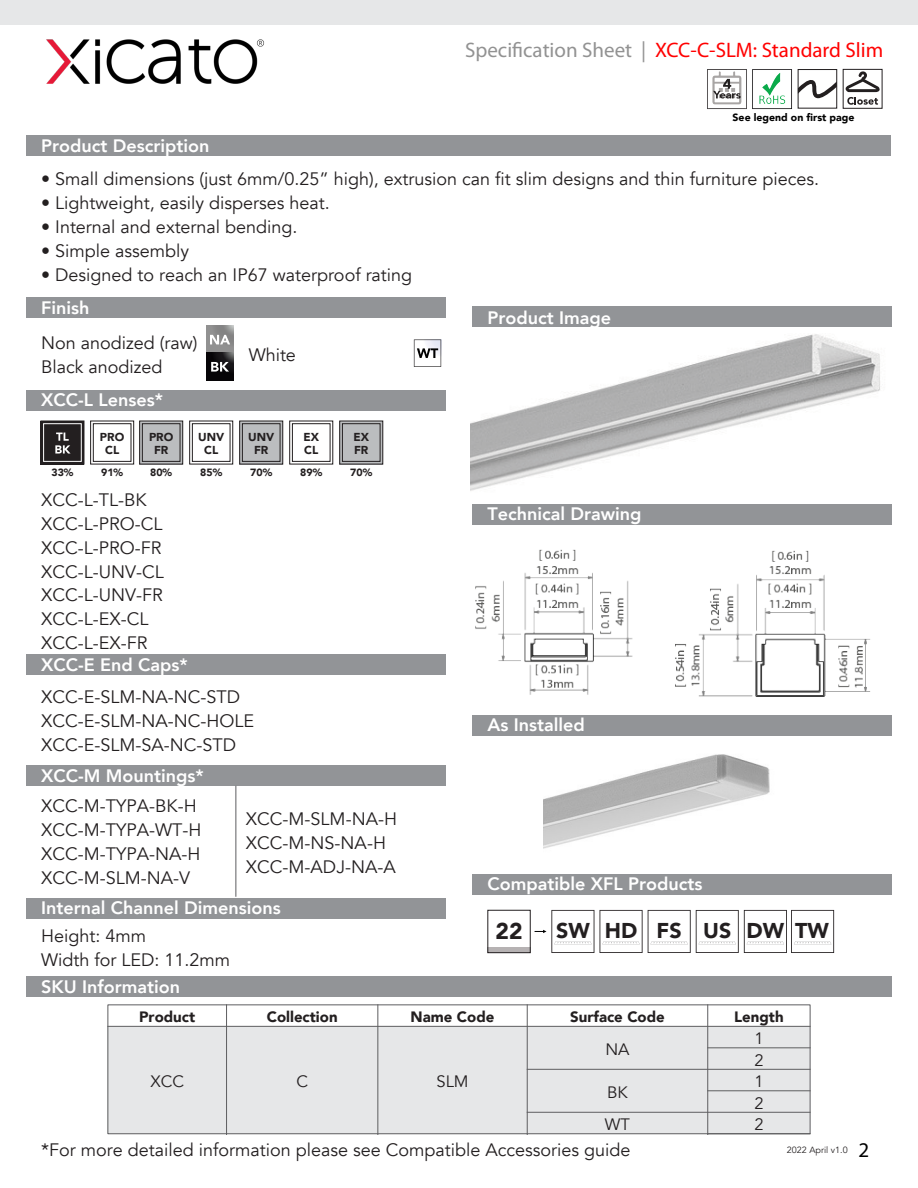
<style>
.page{position:relative;width:918px;height:1188px;background:#fff}
.page>*{position:absolute;margin:0;border:0;box-sizing:border-box;transform-origin:0 0}
.t1{font:900 22.8px "Avenir";color:#231f20}
.t2{font:900 21.45px "Avenir";color:#231f20}
.t3{font:21px "Myriad Pro";color:#f00}
.t4{font:21px "Myriad Pro";color:#000}
.t5{font:18px/24px "Avenir";color:#231f20}
.t6{font:800 18px "Avenir";color:#fff}
.t7{font:16.5px/21.5px "Avenir";color:#231f20;text-align:justify}
.t8{font:900 15px "Avenir";color:#231f20}
.t9{font:900 11.55px/12.8px "Avenir";color:#231f20;text-align:center}
.t10{font:900 10.5px "Avenir";color:#231f20}
.t11{font:900 10.5px "Avenir";color:#000}
.t12{font:9px "Avenir";color:#231f20}
.s1{color:#929292}
</style>
<div class="page">
<img style="left:471px;top:334px;width:409px;height:146px">
<div style="left:472px;top:306px;width:420px;height:21px;background:#929497"></div>
<div style="left:26px;top:135px;width:865px;height:21px;background:#929497"></div>
<div style="left:843px;top:69px;width:39px;height:40px;border:1px solid #231f20"></div>
<svg style="left:846px;top:71px;width:34px;height:34px"></svg>
<img style="left:707px;top:69px;width:85px;height:41px">
<div style="left:798px;top:69px;width:39px;height:39px;border:1px solid #231f20"></div>
<svg style="left:798px;top:79px;width:39px;height:19px"></svg>
<div style="left:26px;top:297px;width:420px;height:21px;background:#929497"></div>
<img style="left:206px;top:326px;width:28px;height:55px">
<svg style="left:210px;top:335px;width:20px;height:9px"></svg>
<svg style="left:211px;top:362px;width:18px;height:10px"></svg>
<svg style="left:414px;top:340px;width:27px;height:27px"></svg>
<img style="left:544px;top:824px;width:274px;height:88px">
<img style="left:470px;top:480px;width:130px;height:344px">
<img style="left:600px;top:550px;width:271px;height:274px">
<div style="left:472px;top:504px;width:420px;height:21px;background:#929497"></div>
<div style="left:472px;top:715px;width:420px;height:21px;background:#929497"></div>
<div style="left:26px;top:654px;width:420px;height:21px;background:#929497"></div>
<div style="left:26px;top:898px;width:420px;height:21px;background:#929497"></div>
<div style="left:472px;top:874px;width:420px;height:21px;background:#929497"></div>
<div style="left:26px;top:765px;width:420px;height:21px;background:#929497"></div>
<hr style="left:236px;top:786px;width:1px;height:110px;background:#5e5e60">
<div style="left:108px;top:1026px;width:702px;height:108px;background:#e6e7e8"></div>
<div style="left:108px;top:1004px;width:702px;height:130px;border:1px solid #5e5e60"></div>
<hr style="left:708px;top:1047px;width:102px;height:1px;background:#5e5e60">
<hr style="left:527px;top:1069px;width:283px;height:1px;background:#5e5e60">
<hr style="left:708px;top:1090px;width:102px;height:1px;background:#5e5e60">
<hr style="left:527px;top:1112px;width:283px;height:1px;background:#5e5e60">
<hr style="left:708px;top:1133px;width:102px;height:1px;background:#5e5e60">
<hr style="left:377px;top:1005px;width:1px;height:129px;background:#5e5e60">
<hr style="left:527px;top:1005px;width:1px;height:129px;background:#5e5e60">
<hr style="left:707px;top:1005px;width:1px;height:129px;background:#5e5e60">
<hr style="left:108px;top:1026px;width:702px;height:1px;background:#5e5e60">
<hr style="left:226px;top:1005px;width:1px;height:129px;background:#5e5e60">
<div style="left:26px;top:976px;width:866px;height:21px;background:#929497"></div>
<div style="left:488px;top:948px;width:43px;height:5px;background:#b6b2b3"></div>
<div style="left:488px;top:910px;width:42px;height:43px;border:1px solid #231f20"></div>
<svg style="left:535px;top:910px;width:59px;height:43px"></svg>
<svg style="left:600px;top:910px;width:234px;height:43px"></svg>
<img style="left:46px;top:39px;width:218px;height:45px">
<div style="left:0;top:0;width:918px;height:24px;background:#e6e7e8"></div>
<div style="left:26px;top:390px;width:420px;height:21px;background:#929497"></div>
<div style="left:90px;top:421px;width:44px;height:43px;border:1px solid #231f20"></div>
<div style="left:93px;top:423px;width:38px;height:39px;border:1px solid #231f20"></div>
<div style="left:140px;top:421px;width:43px;height:43px;background:#bbbdbf"></div>
<div style="left:139px;top:421px;width:44px;height:43px;border:1px solid #231f20"></div>
<div style="left:142px;top:423px;width:38px;height:39px;border:1px solid #231f20"></div>
<div style="left:240px;top:421px;width:43px;height:43px;background:#bbbdbf"></div>
<div style="left:242px;top:423px;width:38px;height:39px;border:1px solid #231f20"></div>
<div style="left:340px;top:421px;width:43px;height:43px;background:#bbbdbf"></div>
<div style="left:342px;top:423px;width:38px;height:39px;border:1px solid #231f20"></div>
<div style="left:189px;top:421px;width:44px;height:43px;border:1px solid #231f20"></div>
<div style="left:192px;top:423px;width:38px;height:39px;border:1px solid #231f20"></div>
<div style="left:292px;top:423px;width:38px;height:39px;border:1px solid #231f20"></div>
<div style="left:41px;top:421px;width:43px;height:43px;background:#231f20"></div>
<div style="left:43px;top:423px;width:39px;height:39px;border:1px solid #fff"></div>
<svg style="left:55px;top:433px;width:16px;height:21px"></svg>
<p class="t3" style="left:465px;top:37px;width:420px"><span class="s1">Specification Sheet |</span> XCC-C-SLM: Standard Slim</p>
<p class="t6" style="left:41px;top:132px;width:170px">Product Description</p>
<p class="t11" style="left:733px;top:108px;width:123px">See legend on first page</p>
<p class="t5" style="left:41px;top:168px;width:779px">• Small dimensions (just 6mm/0.25” high), extrusion can fit slim designs and thin furniture pieces.</p>
<p class="t5" style="left:41px;top:192px;width:290px">• Lightweight, easily disperses heat.</p>
<p class="t5" style="left:41px;top:215px;width:258px">• Internal and external bending.</p>
<p class="t5" style="left:41px;top:239px;width:150px">• Simple assembly</p>
<p class="t5" style="left:41px;top:263px;width:373px">• Designed to reach an IP67 waterproof rating</p>
<p class="t6" style="left:41px;top:294px;width:50px">Finish</p>
<p class="t5" style="left:41px;top:331px;width:158px">Non anodized (raw)<br>Black anodized</p>
<p class="t5" style="left:249px;top:343px;width:49px">White</p>
<p class="t6" style="left:41px;top:385px;width:123px">XCC-L Lenses*</p>
<p class="t9" style="left:100px;top:430px;width:26px">PRO<br>CL</p>
<p class="t9" style="left:149px;top:430px;width:26px">PRO<br>FR</p>
<p class="t9" style="left:248px;top:430px;width:28px">UNV<br>FR</p>
<p class="t9" style="left:353px;top:430px;width:17px;text-align:left">EX<br>FR</p>
<p class="t9" style="left:198px;top:430px;width:28px">UNV<br>CL</p>
<p class="t9" style="left:303px;top:430px;width:17px;text-align:left">EX<br>CL</p>
<p class="t10" style="left:51px;top:463px;width:23px">33%</p>
<p class="t10" style="left:101px;top:463px;width:23px">91%</p>
<p class="t10" style="left:150px;top:463px;width:23px">80%</p>
<p class="t10" style="left:200px;top:463px;width:23px">85%</p>
<p class="t10" style="left:250px;top:463px;width:23px">70%</p>
<p class="t10" style="left:300px;top:463px;width:23px">89%</p>
<p class="t10" style="left:350px;top:463px;width:23px">70%</p>
<p class="t5" style="left:41px;top:488px;width:124px">XCC-L-TL-BK<br>XCC-L-PRO-CL<br>XCC-L-PRO-FR<br>XCC-L-UNV-CL<br>XCC-L-UNV-FR<br>XCC-L-EX-CL<br>XCC-L-EX-FR</p>
<p class="t6" style="left:41px;top:651px;width:148px">XCC-E End Caps*</p>
<p class="t5" style="left:41px;top:685px;width:215px">XCC-E-SLM-NA-NC-STD<br>XCC-E-SLM-NA-NC-HOLE<br>XCC-E-SLM-SA-NC-STD</p>
<p class="t6" style="left:41px;top:762px;width:164px">XCC-M Mountings*</p>
<p class="t5" style="left:41px;top:794px;width:162px">XCC-M-TYPA-BK-H<br>XCC-M-TYPA-WT-H<br>XCC-M-TYPA-NA-H<br>XCC-M-SLM-NA-V</p>
<p class="t5" style="left:246px;top:807px;width:153px">XCC-M-SLM-NA-H<br>XCC-M-NS-NA-H<br>XCC-M-ADJ-NA-A</p>
<p class="t6" style="left:41px;top:894px;width:241px">Internal Channel Dimensions</p>
<p class="t5" style="left:41px;top:925px;width:190px">Height: 4mm<br>Width for LED: 11.2mm</p>
<p class="t6" style="left:41px;top:972px;width:140px">SKU Information</p>
<p class="t8" style="left:139px;top:1004px;width:58px">Product</p>
<p class="t8" style="left:267px;top:1004px;width:72px">Collection</p>
<p class="t6" style="left:488px;top:303px;width:125px">Product Image</p>
<p class="t6" style="left:488px;top:500px;width:156px">Technical Drawing</p>
<p class="t6" style="left:488px;top:711px;width:99px">As Installed</p>
<p class="t6" style="left:488px;top:870px;width:216px">Compatible XFL Products</p>
<p class="t1" style="left:496px;top:911px;width:29px">22</p>
<p class="t2" style="left:556px;top:912px;width:274px">SW HD FS US DW TW</p>
<p class="t8" style="left:411px;top:1004px;width:85px">Name Code</p>
<p class="t8" style="left:570px;top:1004px;width:96px">Surface Code</p>
<p class="t8" style="left:734px;top:1004px;width:51px">Length</p>
<p class="t7" style="left:150px;top:1071px;width:35px">XCC</p>
<p class="t7" style="left:296px;top:1071px;width:13px">C</p>
<p class="t7" style="left:436px;top:1071px;width:34px">SLM</p>
<p class="t7" style="left:605px;top:1038px;width:26px">NA</p>
<p class="t7" style="left:607px;top:1082px;width:22px">BK</p>
<p class="t7" style="left:605px;top:1114px;width:27px">WT</p>
<p class="t5" style="left:41px;top:1138px;width:591px">*For more detailed information please see Compatible Accessories guide</p>
<p class="t7" style="left:754px;top:1028px;width:11px">1<br>2<br>1<br>2<br>2</p>
<p class="t12" style="left:787px;top:1145px;width:62px">2022 April v1.0</p>
<p class="t4" style="left:858px;top:1137px;width:12px">2</p>
</div>
